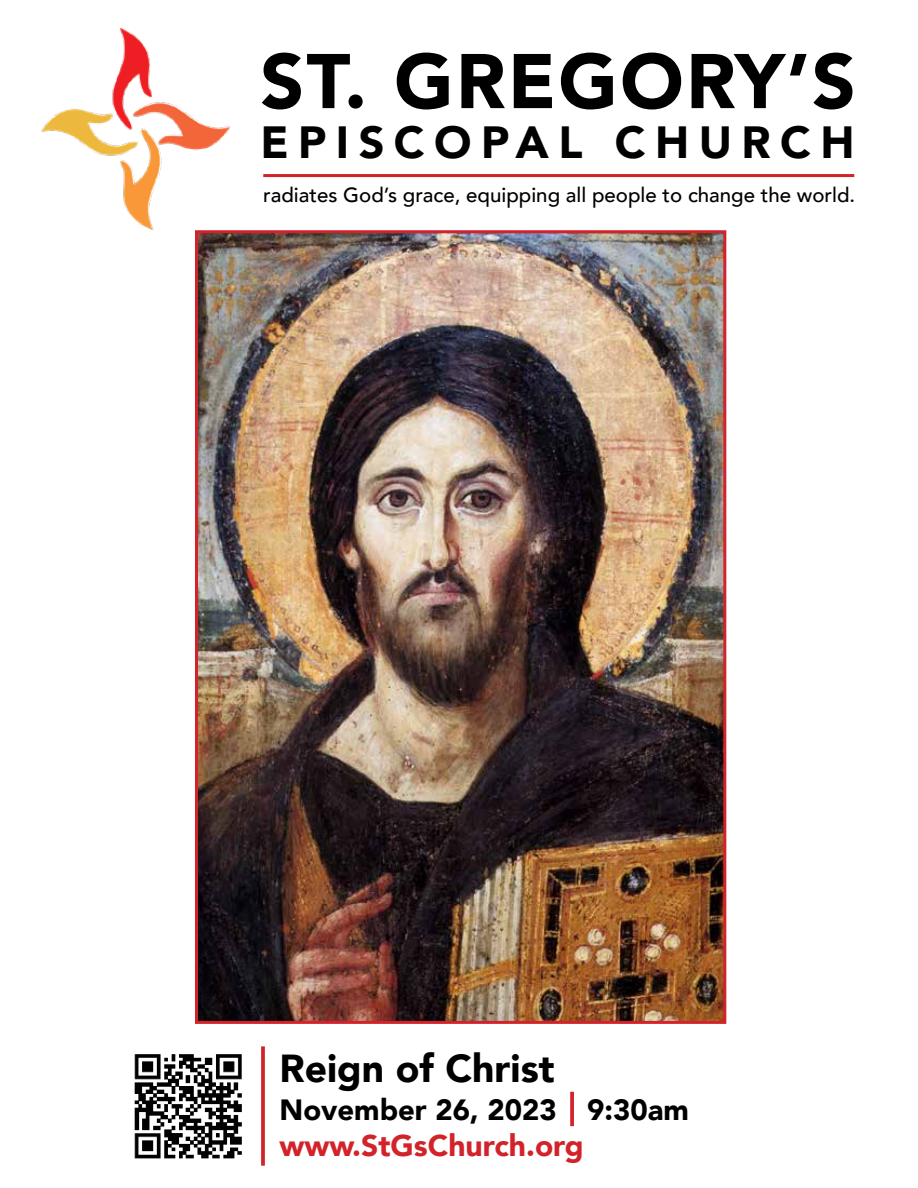
<style>
.page{position:relative;width:918px;height:1188px;background:#fff}
.page>*{position:absolute;margin:0;border:0;box-sizing:border-box;transform-origin:0 0}
.t1{font:900 76.5px "Avenir";letter-spacing:.03em;color:#000}
.t2{font:900 45px "Avenir";letter-spacing:.21em;color:#000}
.t3{font:900 39px "Avenir";color:#000}
.t4{font:900 30px "Avenir";color:#d2232a}
.t5{font:900 29.25px "Avenir";color:#000}
.t6{font:500 20.4px "Avenir";color:#000}
</style>
<div class="page">
<img style="left:41px;top:29px;width:189px;height:201px">
<hr style="left:263px;top:174px;width:591px;height:3px;background:#d2232a">
<svg style="left:261px;top:1046px;width:4px;height:120px"></svg>
<img style="left:134px;top:1054px;width:108px;height:105px">
<svg style="left:570px;top:1092px;width:4px;height:34px"></svg>
<img style="left:199px;top:234px;width:523px;height:786px">
<div style="left:195px;top:230px;width:531px;height:794px;border:3px solid #d2232a"></div>
<h1 class="t1" style="left:260px;top:16px;width:597px">ST. GREGORY’S</h1>
<h2 class="t2" style="left:260px;top:104px;width:596px">EPISCOPAL CHURCH</h2>
<p class="t6" style="left:263px;top:177px;width:594px">radiates God’s grace, equipping all people to change the world.</p>
<h3 class="t3" style="left:280px;top:1035px;width:277px">Reign of Christ</h3>
<h3 class="t5" style="left:280px;top:1085px;width:411px">November 26, 2023 9:30am</h3>
<h3 class="t4" style="left:280px;top:1120px;width:306px">www.StGsChurch.org</h3>
</div>
